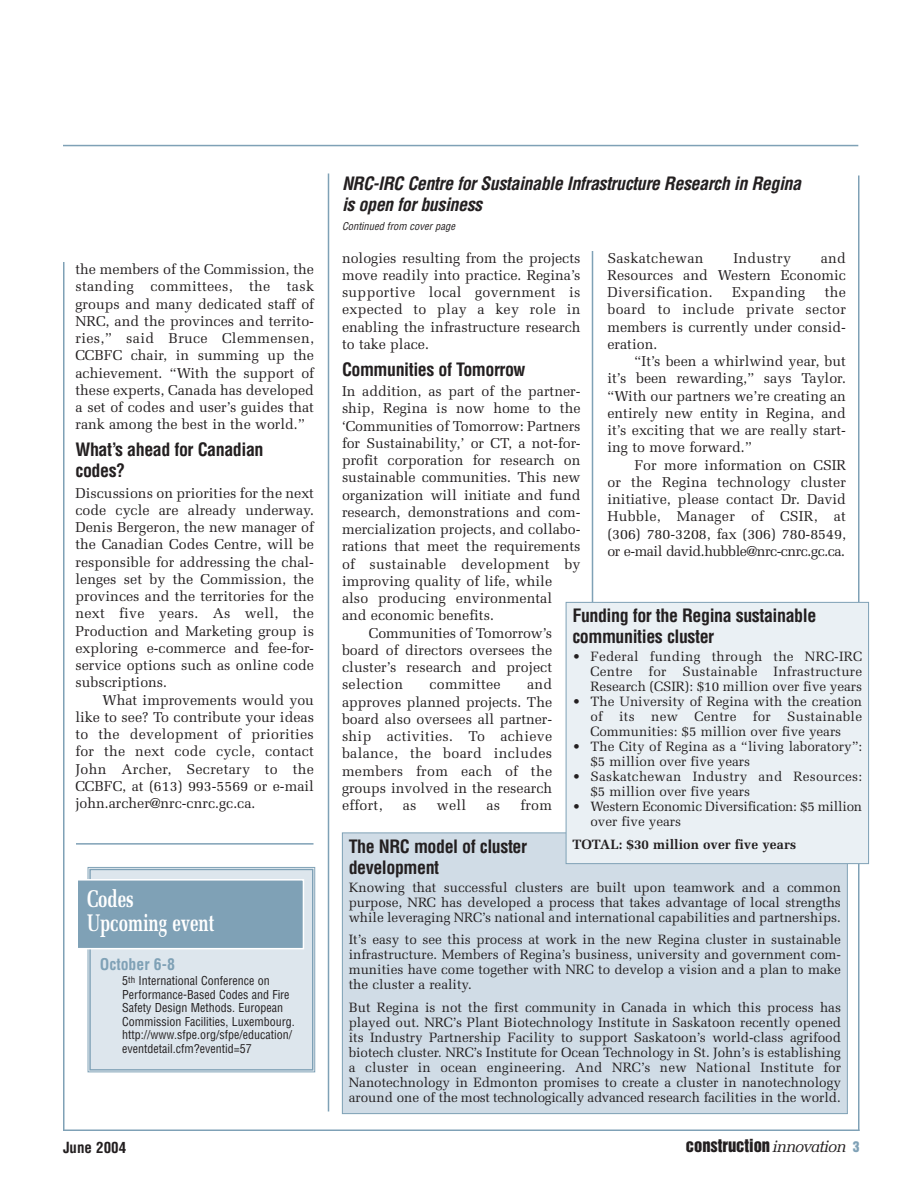
<style>
.page{position:relative;width:918px;height:1188px;background:#fff}
.page>*{position:absolute;margin:0;border:0;box-sizing:border-box;transform-origin:0 0}
.t1{font:700 24px/24px "Melior";color:#fff;scale:.7 1}
.t2{font:700 condensed 18px/21px "Helvetica";letter-spacing:-.025em;color:#231f20}
.t3{font:italic 700 condensed 18px/21px "Helvetica";letter-spacing:-.025em;color:#231f20}
.t4{font:16.5px "Helvetica Inserat";color:#231f20}
.t5{font:700 condensed 15.75px "Helvetica";color:#7fa1b6}
.t6{font:700 condensed 15px "Helvetica";color:#231f20}
.t7{font:14.25px/17.2px "Melior";color:#231f20;text-align:justify}
.t8{font:14.25px "Melior";letter-spacing:.02em;color:#231f20}
.t9{font:13.5px/15px "Melior";color:#231f20;text-align:justify}
.t10{font:13.5px/15px "Melior";letter-spacing:.02em;color:#231f20}
.t11{font:700 13.5px "Melior";color:#231f20}
.t12{font:condensed 12px/13.5px "Helvetica";color:#231f20}
.t13{font:italic condensed 10.5px "Helvetica";color:#231f20}
.s1{font-family:"Melior";font-style:italic}
.s2{font-size:13.5px;color:#7fa1b6}
</style>
<div class="page">
<hr style="left:63px;top:262px;width:1px;height:869px;background:#7fa1b6">
<hr style="left:858px;top:176px;width:2px;height:955px;background:#7fa1b6">
<hr style="left:63px;top:1130px;width:797px;height:1px;background:#7fa1b6">
<hr style="left:328px;top:173px;width:1px;height:939px;background:#7fa1b6">
<hr style="left:592px;top:243px;width:1px;height:836px;background:#7fa1b6">
<hr style="left:63px;top:145px;width:795px;height:1px;background:#7fa1b6">
<hr style="left:76px;top:843px;width:238px;height:2px;background:#7fa1b6">
<div style="left:342px;top:833px;width:505px;height:281px;background:#d0dce6"></div>
<div style="left:566px;top:602px;width:303px;height:262px;background:#eaf0f4"></div>
<div style="left:566px;top:602px;width:303px;height:262px;border:1px solid #7fa1b6"></div>
<div style="left:90px;top:869px;width:223px;height:201px;background:#dde6ed"></div>
<div style="left:88px;top:867px;width:227px;height:205px;border:1px solid #7fa1b6"></div>
<div style="left:89px;top:869px;width:225px;height:202px;border:2px solid #7fa1b6"></div>
<div style="left:77px;top:880px;width:226px;height:69px;background:#7fa1b6"></div>
<div style="left:76px;top:879px;width:228px;height:70px;border:2px solid #fff"></div>
<p class="t7" style="left:75px;top:262px;width:240px">the members of the Commission, the standing committees, the task groups and many dedicated staff of NRC, and the provinces and territo&shy;ries,” said Bruce Clemmensen, CCBFC chair, in summing up the achievement. “With the support of these experts, Canada has developed a set of codes and user’s guides that rank among the best in the world.”</p>
<p class="t2" style="left:75px;top:441px;width:190px">What’s ahead for Canadian codes?</p>
<p class="t7" style="left:75px;top:485px;width:240px">Discussions on priorities for the next code cycle are already underway.<br>Denis Bergeron, the new manager of the Canadian Codes Centre, will be responsible for addressing the chal&shy;lenges set by the Commission, the provinces and the territories for the next five years. As well, the Production and Marketing group is exploring e-commerce and fee-for&shy;service options such as online code subscriptions.</p>
<p class="t7" style="left:75px;top:692px;width:240px;text-indent:27px">What improvements would you like to see? To contribute your ideas to the development of priorities for the next code cycle, contact John Archer, Secretary to the CCBFC, at (613) 993-5569 or e-mail john.archer@nrc-cnrc.gc.ca.</p>
<h1 class="t1" style="left:87px;top:890px;width:183px">Codes<br>Upcoming event</h1>
<p class="t5" style="left:100px;top:958px;width:77px">October 6-8</p>
<p class="t12" style="left:122px;top:975px;width:174px">5<sup>th</sup> International Conference on Performance-Based Codes and Fire Safety Design Methods. European Commission Facilities, Luxembourg. http://www.sfpe.org/sfpe/education/ eventdetail.cfm?eventid=57</p>
<p class="t3" style="left:342px;top:174px;width:461px">NRC-IRC Centre for Sustainable Infrastructure Research in Regina is open for business</p>
<p class="t13" style="left:342px;top:222px;width:115px">Continued from cover page</p>
<p class="t7" style="left:342px;top:250px;width:240px">nologies resulting from the projects move readily into practice. Regina’s supportive local government is expected to play a key role in enabling the infrastructure research to take place.</p>
<p class="t2" style="left:342px;top:360px;width:185px">Communities of Tomorrow</p>
<p class="t7" style="left:342px;top:384px;width:240px">In addition, as part of the partner-</p>
<p class="t7" style="left:342px;top:401px;width:240px">ship, Regina is now home to the</p>
<p class="t7" style="left:342px;top:418px;width:240px">‘Communities of Tomorrow: Partners</p>
<p class="t7" style="left:342px;top:436px;width:240px">for Sustainability,’ or CT, a not-for-</p>
<p class="t7" style="left:342px;top:453px;width:240px">profit corporation for research on</p>
<p class="t7" style="left:342px;top:470px;width:240px">sustainable communities. This new</p>
<p class="t7" style="left:342px;top:487px;width:240px">organization will initiate and fund</p>
<p class="t7" style="left:342px;top:505px;width:240px">research, demonstrations and com-</p>
<p class="t7" style="left:342px;top:522px;width:240px">mercialization projects, and collabo-</p>
<p class="t7" style="left:342px;top:539px;width:240px">rations that meet the requirements</p>
<p class="t8" style="left:342px;top:558px;width:240px">of sustainable development by</p>
<p class="t7" style="left:342px;top:574px;width:212px">improving quality of life, while</p>
<p class="t7" style="left:342px;top:591px;width:212px">also producing environmental</p>
<p class="t7" style="left:342px;top:608px;width:153px">and economic benefits.</p>
<p class="t7" style="left:369px;top:625px;width:185px">Communities of Tomorrow’s</p>
<p class="t7" style="left:342px;top:643px;width:212px">board of directors oversees the</p>
<p class="t7" style="left:342px;top:660px;width:212px">cluster’s research and project</p>
<p class="t8" style="left:342px;top:679px;width:63px">selection</p>
<p class="t8" style="left:429px;top:679px;width:73px">committee</p>
<p class="t7" style="left:607px;top:250px;width:240px;text-indent:213px">and Resources and Western Economic Diversification.</p>
<p class="t8" style="left:607px;top:252px;width:98px">Saskatchewan</p>
<p class="t8" style="left:733px;top:252px;width:59px">Industry</p>
<p class="t7" style="left:607px;top:285px;width:240px;text-indent:217px">the board to include private sector members is currently under consid&shy;eration.</p>
<p class="t7" style="left:607px;top:354px;width:240px;text-indent:27px">“It’s been a whirlwind year, but it’s been rewarding,” says Taylor. “With our partners we’re creating an entirely new entity in Regina, and it’s exciting that we are really start&shy;ing to move forward.”</p>
<p class="t7" style="left:607px;top:457px;width:240px;text-indent:27px">For more information on CSIR or the Regina technology cluster initiative, please contact Dr. David Hubble, Manager of CSIR, at (306) 780-3208, fax (306) 780-8549, or e-mail david.hubble@nrc-cnrc.gc.ca.</p>
<p class="t8" style="left:732px;top:286px;width:74px">Expanding</p>
<p class="t2" style="left:572px;top:607px;width:245px">Funding for the Regina sustainable communities cluster</p>
<p class="t9" style="left:590px;top:650px;width:273px;text-indent:-18px">• Federal funding through the NRC-IRC Centre for Sustainable Infrastructure Research (CSIR): $10 million over five years</p>
<p class="t9" style="left:590px;top:695px;width:273px;text-indent:-18px">• The University of Regina with the creation of its new Centre for Sustainable Communities: $5 million over five years</p>
<p class="t9" style="left:590px;top:740px;width:273px;text-indent:-18px">• The City of Regina as a “living laboratory”: $5 million over five years</p>
<p class="t10" style="left:590px;top:770px;width:273px;text-indent:-18px">• Saskatchewan Industry and Resources: $5 million over five years</p>
<p class="t9" style="left:590px;top:800px;width:273px;text-indent:-18px">• Western Economic Diversification: $5 million over five years</p>
<p class="t11" style="left:572px;top:839px;width:225px">TOTAL: $30 million over five years</p>
<p class="t7" style="left:342px;top:677px;width:212px;text-indent:185px">and approves planned projects. The board also oversees all partner&shy;ship activities. To achieve balance, the board includes members from each of the groups involved in the research effort,</p>
<p class="t7" style="left:403px;top:798px;width:15px">as</p>
<p class="t7" style="left:437px;top:798px;width:31px">well</p>
<p class="t7" style="left:486px;top:798px;width:15px">as</p>
<p class="t7" style="left:520px;top:798px;width:33px">from</p>
<p class="t2" style="left:349px;top:837px;width:180px">The NRC model of cluster development</p>
<p class="t9" style="left:349px;top:881px;width:494px">Knowing that successful clusters are built upon teamwork and a common purpose, NRC has developed a process that takes advantage of local strengths while leveraging NRC’s national and international capabilities and partnerships.</p>
<p class="t9" style="left:349px;top:933px;width:494px">It’s easy to see this process at work in the new Regina cluster in sustainable infrastructure. Members of Regina’s business, university and government com&shy;munities have come together with NRC to develop a vision and a plan to make the cluster a reality.</p>
<p class="t9" style="left:349px;top:1001px;width:494px">But Regina is not the first community in Canada in which this process has played out. NRC’s Plant Biotechnology Institute in Saskatoon recently opened its Industry Partnership Facility to support Saskatoon’s world-class agrifood biotech cluster. NRC’s Institute for Ocean Technology in St. John’s is establishing a cluster in ocean engineering. And NRC’s new National Institute for Nanotechnology in Edmonton promises to create a cluster in nanotechnology around one of the most technologically advanced research facilities in the world.</p>
<p class="t6" style="left:63px;top:1142px;width:65px">June 2004</p>
<p class="t4" style="left:686px;top:1139px;width:175px">CONSTRUCTION <span class="s1">innovation</span> <span class="s2">3</span></p>
</div>
